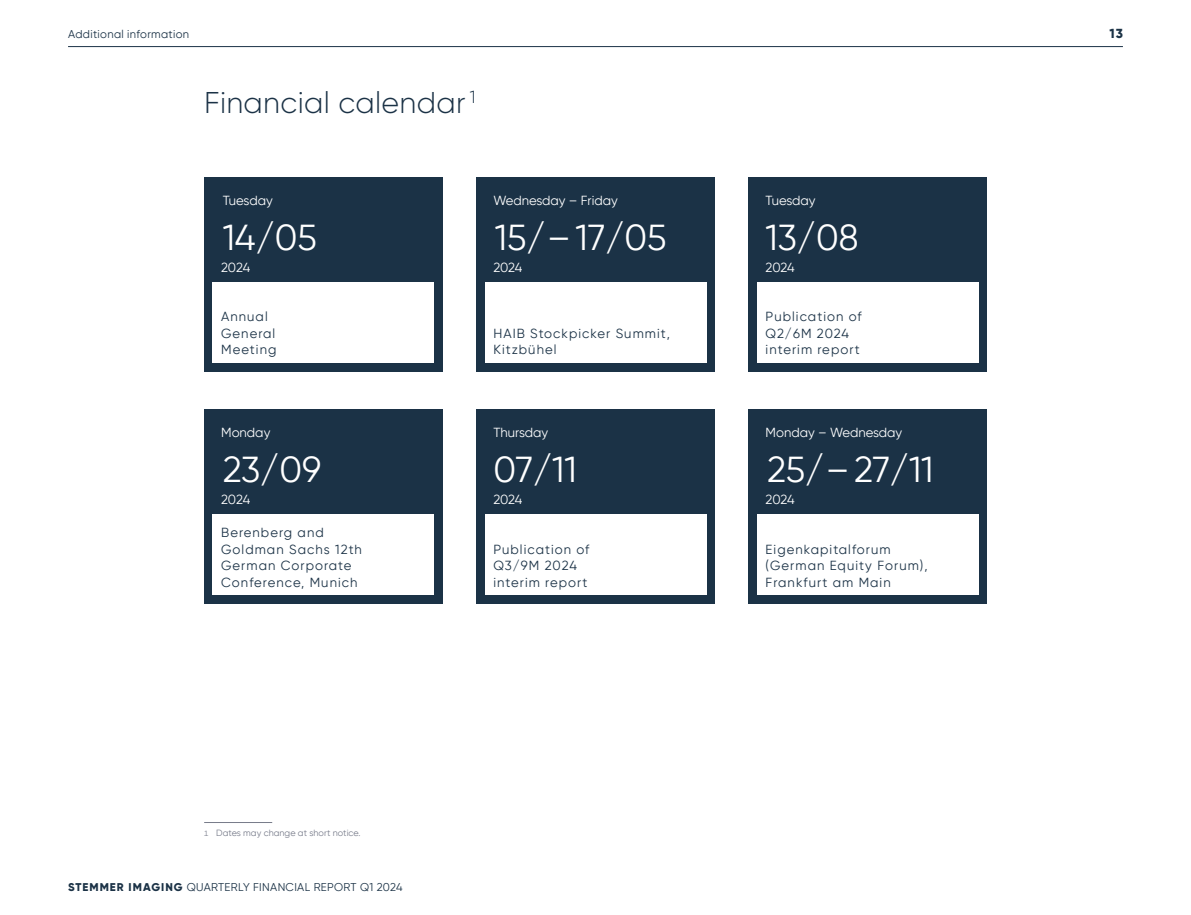
<style>
.page{position:relative;width:1191px;height:915px;background:#fff}
.page>*{position:absolute;margin:0;border:0;box-sizing:border-box;transform-origin:0 0}
.t1{font:36px "Gilroy";color:#fff}
.t2{font:300 30px "Gilroy";letter-spacing:.01em;color:#1b3246}
.t3{font:13.2px/16.5px "Gilroy";letter-spacing:.08em;color:#1b3246}
.t4{font:13.2px "Gilroy";color:#fff}
.t5{font:800 13.2px "Gilroy";color:#1b3246}
.t6{font:11.25px "Gilroy";letter-spacing:.03em;color:#1b3246}
.t7{font:9px "Gilroy";letter-spacing:.005em;color:#777b8a}
.s1{font-size:7.5px}
.s2{font-weight:800}
</style>
<div class="page">
<div style="left:476px;top:177px;width:238px;height:194px;background:#1b3246"></div>
<div style="left:485px;top:282px;width:221px;height:80px;background:#fff"></div>
<div style="left:748px;top:177px;width:238px;height:194px;background:#1b3246"></div>
<div style="left:757px;top:282px;width:221px;height:80px;background:#fff"></div>
<div style="left:476px;top:409px;width:238px;height:194px;background:#1b3246"></div>
<div style="left:485px;top:514px;width:221px;height:81px;background:#fff"></div>
<div style="left:748px;top:409px;width:238px;height:194px;background:#1b3246"></div>
<div style="left:757px;top:514px;width:221px;height:81px;background:#fff"></div>
<div style="left:204px;top:409px;width:238px;height:194px;background:#1b3246"></div>
<div style="left:213px;top:514px;width:221px;height:81px;background:#fff"></div>
<div style="left:204px;top:177px;width:238px;height:194px;background:#1b3246"></div>
<div style="left:213px;top:282px;width:221px;height:80px;background:#fff"></div>
<hr style="left:204px;top:822px;width:68px;height:1px;background:#777b8a">
<hr style="left:68px;top:46px;width:1055px;height:1px;background:#1b3246">
<p class="t6" style="left:68px;top:27px;width:123px">Additional information</p>
<p class="t5" style="left:1109px;top:25px;width:15px">13</p>
<h2 class="t2" style="left:204px;top:84px;width:273px">Financial calendar <sup>1</sup></h2>
<p class="t4" style="left:223px;top:192px;width:51px">Tuesday</p>
<h1 class="t1" style="left:223px;top:215px;width:96px">14/05</h1>
<p class="t4" style="left:221px;top:259px;width:31px">2024</p>
<p class="t3" style="left:221px;top:308px;width:57px">Annual<br>General<br>Meeting</p>
<p class="t4" style="left:221px;top:424px;width:51px">Monday</p>
<h1 class="t1" style="left:223px;top:447px;width:100px">23/09</h1>
<p class="t4" style="left:221px;top:491px;width:31px">2024</p>
<p class="t3" style="left:221px;top:524px;width:142px">Berenberg and<br>Goldman Sachs 12th<br>German Corporate<br>Conference, Munich</p>
<p class="t4" style="left:493px;top:192px;width:126px">Wednesday – Friday</p>
<h1 class="t1" style="left:495px;top:215px;width:173px">15/–17/05</h1>
<p class="t4" style="left:493px;top:259px;width:31px">2024</p>
<p class="t3" style="left:493px;top:324px;width:178px">HAIB Stockpicker Summit,<br>Kitzbühel</p>
<p class="t4" style="left:493px;top:424px;width:56px">Thursday</p>
<h1 class="t1" style="left:493px;top:447px;width:85px">07/11</h1>
<p class="t4" style="left:493px;top:491px;width:31px">2024</p>
<p class="t3" style="left:493px;top:540px;width:98px">Publication of<br>Q3/9M 2024 interim report</p>
<p class="t7" style="left:204px;top:827px;width:158px"><span class="s1">1</span> Dates may change at short notice.</p>
<p class="t6" style="left:68px;top:879px;width:336px"><span class="s2">STEMMER IMAGING</span> QUARTERLY FINANCIAL REPORT Q1 2024</p>
<p class="t4" style="left:765px;top:192px;width:51px">Tuesday</p>
<h1 class="t1" style="left:765px;top:215px;width:94px">13/08</h1>
<p class="t4" style="left:765px;top:259px;width:31px">2024</p>
<p class="t3" style="left:765px;top:308px;width:98px">Publication of<br>Q2/6M 2024 interim report</p>
<p class="t4" style="left:765px;top:424px;width:138px">Monday – Wednesday</p>
<h1 class="t1" style="left:767px;top:447px;width:168px">25/–27/11</h1>
<p class="t4" style="left:765px;top:491px;width:31px">2024</p>
<p class="t3" style="left:765px;top:540px;width:163px">Eigenkapitalforum (German Equity Forum),<br>Frankfurt am Main</p>
</div>
